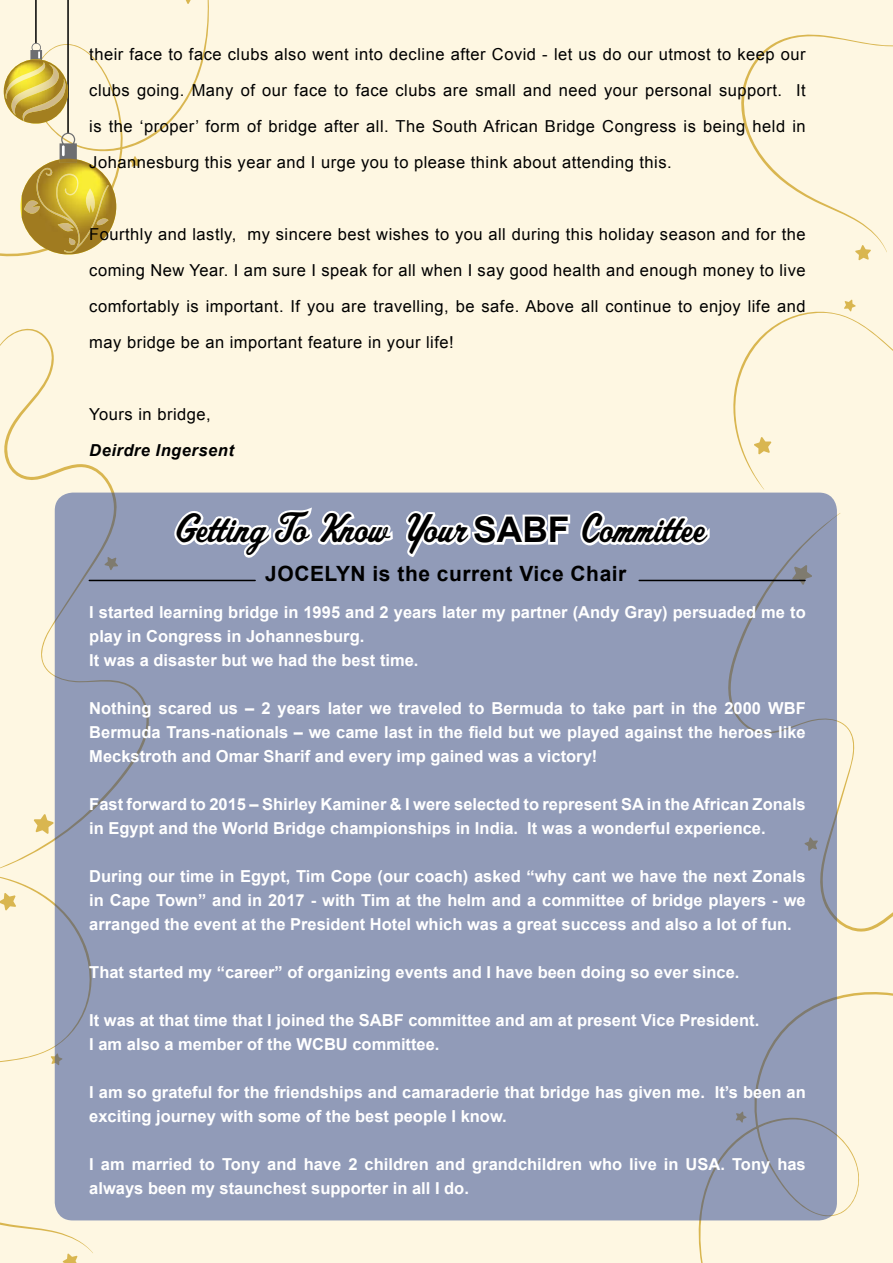
<style>
.page{position:relative;width:893px;height:1263px;background:#fef7e2}
.page>*{position:absolute;margin:0;border:0;box-sizing:border-box;transform-origin:0 0}
.t1{font:44.7px "Aktuelle";color:#000}
.t2{font:700 21px "Arial";letter-spacing:.025em;color:#000}
.t3{font:700 16.5px/24px "Arial";color:#fff}
.t4{font:16.5px/36px "Arial";letter-spacing:.03em;color:#000;text-align:justify}
.t5{font:italic 700 16.5px "Arial";letter-spacing:.03em;color:#000}
.s1{font-family:"Arial";font-weight:700;font-size:35.4px}
</style>
<div class="page">
<svg style="left:696px;top:1134px;width:163px;height:129px"></svg>
<svg style="left:0;top:0;width:209px;height:257px"></svg>
<svg style="left:180px;top:0;width:17px;height:4px"></svg>
<svg style="left:129px;top:156px;width:12px;height:11px"></svg>
<svg style="left:837px;top:513px;width:56px;height:487px"></svg>
<svg style="left:0;top:328px;width:156px;height:544px"></svg>
<svg style="left:34px;top:814px;width:20px;height:20px"></svg>
<svg style="left:0;top:873px;width:104px;height:390px"></svg>
<svg style="left:741px;top:34px;width:152px;height:115px"></svg>
<svg style="left:733px;top:149px;width:160px;height:341px"></svg>
<svg style="left:754px;top:437px;width:17px;height:18px"></svg>
<svg style="left:844px;top:299px;width:12px;height:13px"></svg>
<div style="left:55px;top:493px;width:782px;height:727px;background:#919bb8;border-radius:18px"></div>
<hr style="left:35px;top:0;width:2px;height:43px;background:#000">
<hr style="left:67px;top:0;width:2px;height:133px;background:#000">
<svg style="left:30px;top:43px;width:12px;height:16px"></svg>
<img style="left:4px;top:59px;width:64px;height:64px">
<img style="left:10px;top:64px;width:51px;height:51px">
<img style="left:21px;top:79px;width:46px;height:42px">
<img style="left:4px;top:62px;width:43px;height:37px">
<img style="left:22px;top:159px;width:94px;height:95px">
<img style="left:36px;top:168px;width:73px;height:85px">
<img style="left:24px;top:200px;width:17px;height:14px">
<img style="left:58px;top:223px;width:16px;height:8px">
<img style="left:86px;top:188px;width:10px;height:25px">
<svg style="left:96px;top:218px;width:12px;height:7px"></svg>
<svg style="left:68px;top:238px;width:8px;height:7px"></svg>
<svg style="left:60px;top:133px;width:17px;height:30px"></svg>
<hr style="left:89px;top:580px;width:166px;height:1px;background:#000">
<hr style="left:639px;top:580px;width:166px;height:1px;background:#000">
<svg style="left:176px;top:492px;width:219px;height:90px"></svg>
<svg style="left:406px;top:511px;width:165px;height:45px"></svg>
<svg style="left:581px;top:510px;width:129px;height:36px"></svg>
<p class="t4" style="left:89px;top:37px;width:718px">their face to face clubs also went into decline after Covid - let us do our utmost to keep our clubs going. Many of our face to face clubs are small and need your personal support. It is the ‘proper’ form of bridge after all. The South African Bridge Congress is being held in Johannesburg this year and I urge you to please think about attending this.</p>
<p class="t4" style="left:89px;top:217px;width:718px">Fourthly and lastly, my sincere best wishes to you all during this holiday season and for the coming New Year. I am sure I speak for all when I say good health and enough money to live comfortably is important. If you are travelling, be safe. Above all continue to enjoy life and may bridge be an important feature in your life!</p>
<p class="t4" style="left:89px;top:397px;width:123px">Yours in bridge,</p>
<p class="t5" style="left:89px;top:440px;width:146px">Deirdre Ingersent</p>
<h1 class="t1" style="left:173px;top:503px;width:533px">Getting To Know Your <span class="s1">SABF</span> Committee</h1>
<p class="t2" style="left:265px;top:560px;width:363px">JOCELYN is the current Vice Chair</p>
<p class="t3" style="left:89px;top:601px;width:718px">I started learning bridge in 1995 and 2 years later my partner (Andy Gray) persuaded me to play in Congress in Johannesburg.<br>It was a disaster but we had the best time.</p>
<p class="t3" style="left:89px;top:697px;width:718px;text-align:justify">Nothing scared us – 2 years later we traveled to Bermuda to take part in the 2000 WBF Bermuda Trans-nationals – we came last in the field but we played against the heroes like Meckstroth and Omar Sharif and every imp gained was a victory!</p>
<p class="t3" style="left:89px;top:793px;width:718px">Fast forward to 2015 – Shirley Kaminer &amp; I were selected to represent SA in the African Zonals in Egypt and the World Bridge championships in India. It was a wonderful experience.</p>
<p class="t3" style="left:89px;top:865px;width:718px;text-align:justify">During our time in Egypt, Tim Cope (our coach) asked “why cant we have the next Zonals in Cape Town” and in 2017 - with Tim at the helm and a committee of bridge players - we arranged the event at the President Hotel which was a great success and also a lot of fun.</p>
<p class="t3" style="left:89px;top:961px;width:652px">That started my “career” of organizing events and I have been doing so ever since.</p>
<p class="t3" style="left:89px;top:1009px;width:671px">It was at that time that I joined the SABF committee and am at present Vice President.<br>I am also a member of the WCBU committee.</p>
<p class="t3" style="left:89px;top:1081px;width:718px">I am so grateful for the friendships and camaraderie that bridge has given me. It’s been an exciting journey with some of the best people I know.</p>
<p class="t3" style="left:89px;top:1153px;width:718px">I am married to Tony and have 2 children and grandchildren who live in USA. Tony has always been my staunchest supporter in all I do.</p>
</div>
